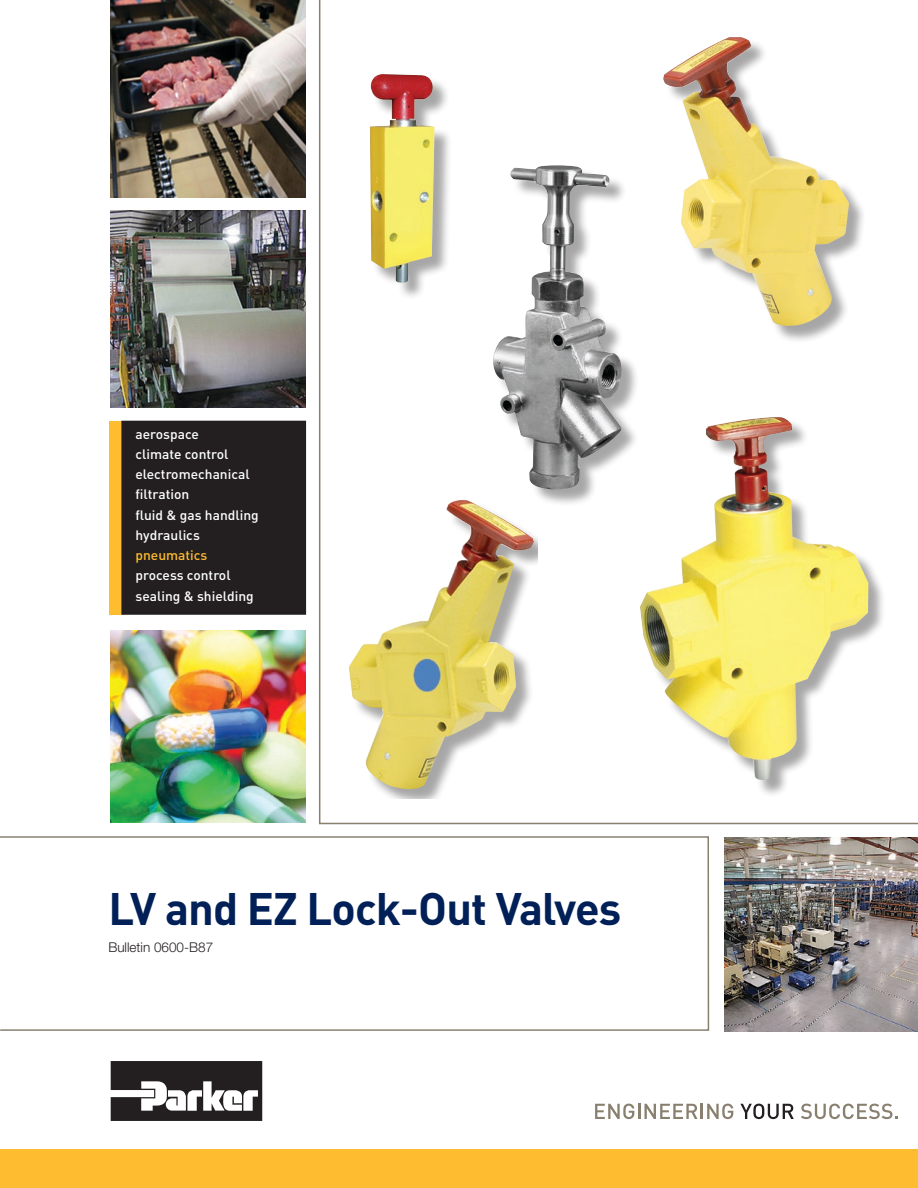
<style>
.page{position:relative;width:918px;height:1188px;background:#fff}
.page>*{position:absolute;margin:0;border:0;box-sizing:border-box;transform-origin:0 0}
.t1{font:700 45px "DINOT";letter-spacing:-.02em;color:#002057}
.t2{font:500 13.5px/20.2px "DIN";color:#fff}
.t3{font:300 13.5px "Helvetica Neue LT Std";color:#231f20}
.t4{font:500 13.5px "DIN";color:#febc30}
</style>
<div class="page">
<div style="left:0;top:1150px;width:918px;height:38px;background:#febc30"></div>
<img style="left:110px;top:0;width:195px;height:197px">
<img style="left:110px;top:211px;width:195px;height:197px">
<img style="left:110px;top:630px;width:195px;height:193px">
<svg style="left:111px;top:1062px;width:151px;height:58px"></svg>
<svg style="left:595px;top:1104px;width:138px;height:15px"></svg>
<svg style="left:740px;top:1104px;width:54px;height:15px"></svg>
<svg style="left:801px;top:1104px;width:97px;height:15px"></svg>
<div style="left:0;top:836px;width:709px;height:195px;border:2px solid #897f6f"></div>
<img style="left:725px;top:837px;width:193px;height:194px">
<svg style="left:319px;top:0;width:599px;height:824px"></svg>
<div style="left:109px;top:421px;width:15px;height:194px;background:#febc30"></div>
<div style="left:122px;top:421px;width:183px;height:193px;background:#231f20"></div>
<div style="left:121px;top:421px;width:185px;height:194px;border:2px solid #231f20"></div>
<div style="left:642px;top:419px;width:244px;height:379px;background:#231f20;opacity:.4"></div>
<img style="left:640px;top:417px;width:228px;height:364px">
<div style="left:495px;top:167px;width:144px;height:340px;background:#231f20;opacity:.4"></div>
<img style="left:493px;top:165px;width:129px;height:324px">
<div style="left:371px;top:76px;width:81px;height:224px;background:#231f20;opacity:.4"></div>
<img style="left:370px;top:74px;width:65px;height:209px">
<div style="left:351px;top:501px;width:186px;height:297px;background:#231f20;opacity:.4"></div>
<img style="left:349px;top:500px;width:185px;height:294px">
<div style="left:665px;top:39px;width:202px;height:305px;background:#231f20;opacity:.4"></div>
<img style="left:663px;top:37px;width:186px;height:290px">
<p class="t2" style="left:136px;top:423px;width:125px">aerospace<br>climate control electromechanical filtration<br>fluid &amp; gas handling hydraulics</p>
<p class="t4" style="left:136px;top:547px;width:73px">pneumatics</p>
<p class="t2" style="left:136px;top:565px;width:120px">process control sealing &amp; shielding</p>
<h1 class="t1" style="left:108px;top:879px;width:514px">LV and EZ Lock-Out Valves</h1>
<p class="t3" style="left:108px;top:939px;width:106px">Bulletin 0600-B87</p>
</div>
